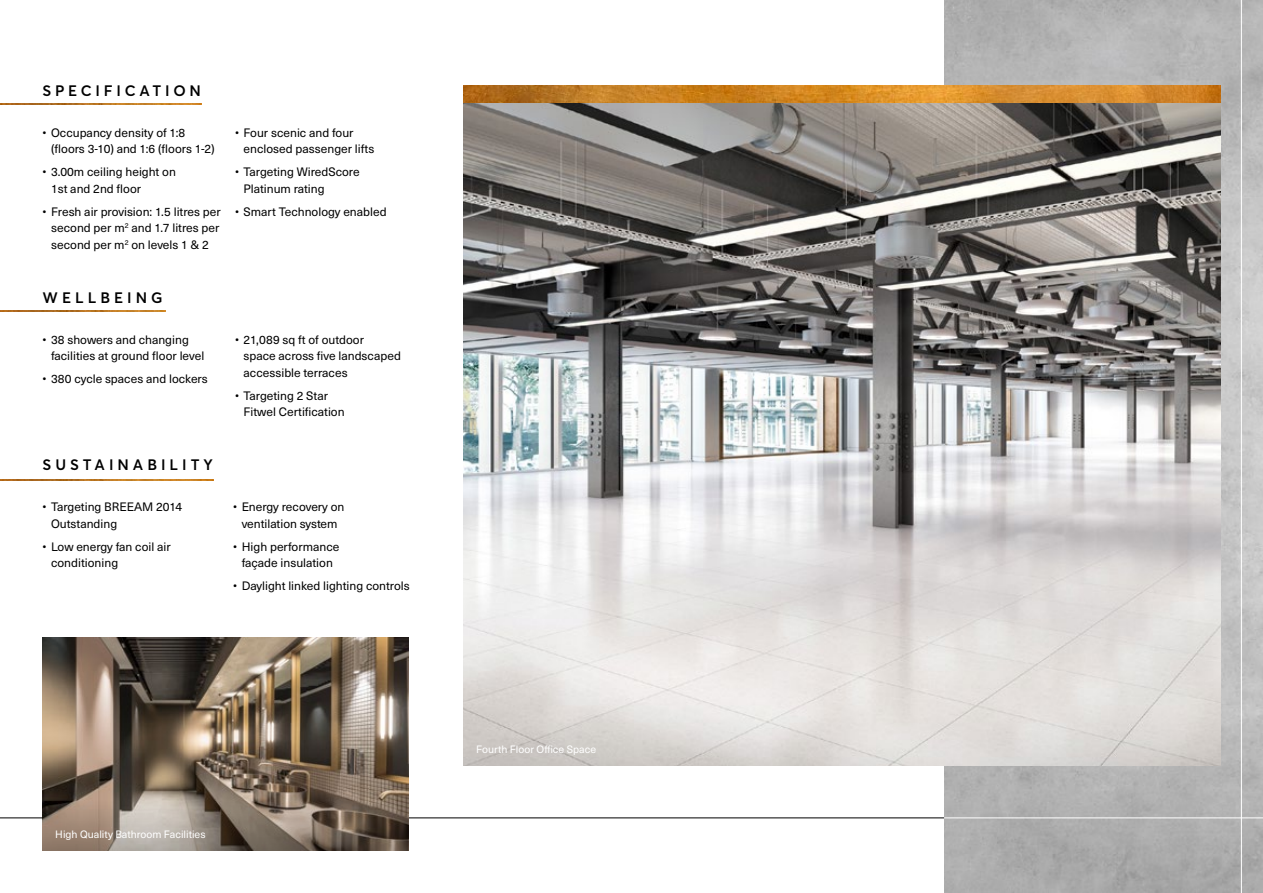
<style>
.page{position:relative;width:1263px;height:893px;background:#fff}
.page>*{position:absolute;margin:0;border:0;box-sizing:border-box;transform-origin:0 0}
.t1{font:600 15px "Averta";letter-spacing:.265em;color:#000}
.t2{font:12px/16.5px "Neue Haas Unica W1 G";color:#000}
.t3{font:10.5px "Neue Haas Unica W1 G";color:#fff}
</style>
<div class="page">
<img style="left:944px;top:0;width:319px;height:893px">
<hr style="left:1241px;top:0;width:1px;height:893px;background:#fff">
<img style="left:463px;top:102px;width:757px;height:663px">
<img style="left:463px;top:85px;width:757px;height:17px">
<img style="left:0;top:103px;width:202px;height:1px">
<img style="left:0;top:480px;width:213px;height:1px">
<img style="left:0;top:311px;width:165px;height:1px">
<hr style="left:944px;top:817px;width:319px;height:1px;background:#fff">
<hr style="left:0;top:817px;width:944px;height:1px;background:#000">
<img style="left:43px;top:638px;width:365px;height:162px">
<svg style="left:43px;top:800px;width:365px;height:50px;background:#87796d"></svg>
<p class="t1" style="left:43px;top:80px;width:160px">SPECIFICATION</p>
<p class="t2" style="left:51px;top:124px;width:165px;text-indent:-9px">• Occupancy density of 1:8 (floors 3-10) and 1:6 (floors 1-2)</p>
<p class="t2" style="left:51px;top:163px;width:126px;text-indent:-9px">• 3.00m ceiling height on<br>1st and 2nd floor</p>
<p class="t2" style="left:43px;top:202px;width:180px;text-align:center">• Fresh air provision: 1.5 litres per second per m<sup>2</sup> and 1.7 litres per second per m<sup>2</sup> on levels 1 &amp; 2</p>
<p class="t2" style="left:244px;top:124px;width:132px;text-indent:-9px">• Four scenic and four enclosed passenger lifts</p>
<p class="t2" style="left:244px;top:163px;width:118px;text-indent:-9px">• Targeting WiredScore<br>Platinum rating</p>
<p class="t2" style="left:235px;top:202px;width:153px">• Smart Technology enabled</p>
<p class="t1" style="left:43px;top:287px;width:121px">WELLBEING</p>
<p class="t2" style="left:51px;top:331px;width:155px;text-indent:-9px">• 38 showers and changing facilities at ground floor level</p>
<p class="t2" style="left:43px;top:370px;width:167px">• 380 cycle spaces and lockers</p>
<p class="t2" style="left:244px;top:331px;width:159px;text-indent:-9px">• 21,089 sq ft of outdoor<br>space across five landscaped accessible terraces</p>
<p class="t2" style="left:244px;top:386px;width:103px;text-indent:-9px">• Targeting 2 Star<br>Fitwel Certification</p>
<p class="t1" style="left:43px;top:454px;width:172px">SUSTAINABILITY</p>
<p class="t2" style="left:51px;top:498px;width:133px;text-indent:-9px">• Targeting BREEAM 2014<br>Outstanding</p>
<p class="t2" style="left:51px;top:538px;width:121px;text-indent:-9px">• Low energy fan coil air conditioning</p>
<p class="t2" style="left:233px;top:498px;width:113px;text-align:center">• Energy recovery on ventilation system</p>
<p class="t2" style="left:233px;top:538px;width:108px;text-align:center">• High performance façade insulation</p>
<p class="t2" style="left:233px;top:577px;width:178px">• Daylight linked lighting controls</p>
<p class="t3" style="left:55px;top:826px;width:152px">High Quality Bathroom Facilities</p>
<p class="t3" style="left:476px;top:741px;width:122px">Fourth Floor Office Space</p>
</div>
